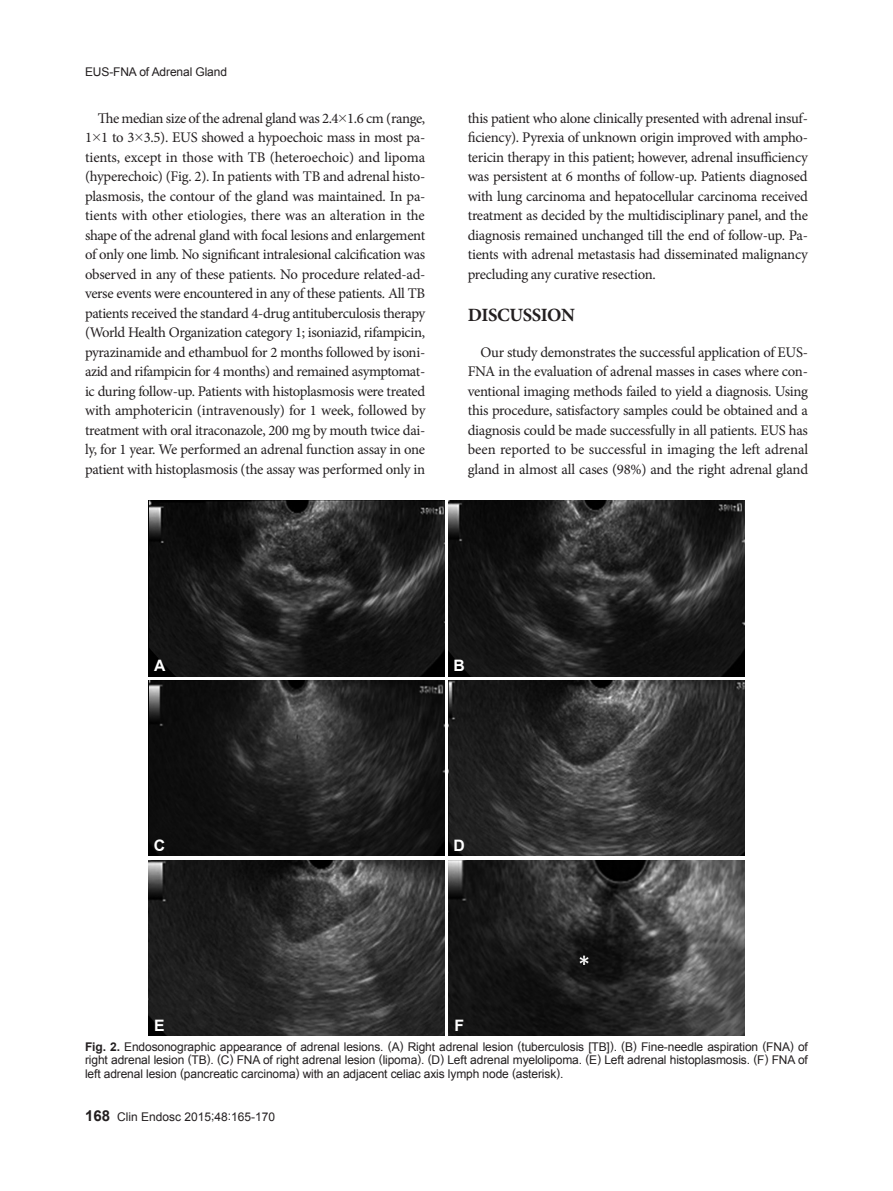
<style>
.page{position:relative;width:893px;height:1191px;background:#fff}
.page>*{position:absolute;margin:0;border:0;box-sizing:border-box;transform-origin:0 0}
.큰제목{font:700 18.75px "Minion Pro";letter-spacing:-.02em;color:#231f20}
.t1{font:700 15.75px "Arial";color:#fff}
.본문{font:14.7px/19.5px "Minion Pro";letter-spacing:-.02em;color:#231f20;text-align:justify}
.그림제목{font:12px/13.5px "Arial";letter-spacing:-.01em;color:#231f20;text-align:justify}
.s1{font-family:"Garamond"}
.s2{font-weight:700}
.s3{font-weight:700;font-size:15px}
</style>
<div class="page">
<img style="left:149px;top:500px;width:295px;height:176px">
<img style="left:149px;top:680px;width:295px;height:176px">
<img style="left:149px;top:860px;width:295px;height:175px">
<img style="left:449px;top:500px;width:295px;height:176px">
<img style="left:449px;top:680px;width:295px;height:176px">
<img style="left:449px;top:860px;width:295px;height:175px">
<p class="그림제목" style="left:85px;top:65px;width:143px">EUS-FNA of Adrenal Gland</p>
<p class="본문" style="left:85px;top:108px;width:342px;text-indent:13px">The median size of the adrenal gland was 2.4<span class="s1">×</span>1.6 cm (range, 1<span class="s1">×</span>1 to 3<span class="s1">×</span>3.5). EUS showed a hypoechoic mass in most pa&shy;tients, except in those with TB (heteroechoic) and lipoma (hyperechoic) (Fig. 2). In patients with TB and adrenal histo&shy;plasmosis, the contour of the gland was maintained. In pa&shy;tients with other etiologies, there was an alteration in the shape of the adrenal gland with focal lesions and enlargement of only one limb. No significant intralesional calcification was observed in any of these patients. No procedure related-ad&shy;verse events were encountered in any of these patients. All TB patients received the standard 4-drug antituberculosis therapy (World Health Organization category 1; isoniazid, rifampicin, pyrazinamide and ethambuol for 2 months followed by isoni&shy;azid and rifampicin for 4 months) and remained asymptomat&shy;ic during follow-up. Patients with histoplasmosis were treated with amphotericin (intravenously) for 1 week, followed by treatment with oral itraconazole, 200 mg by mouth twice dai&shy;ly, for 1 year. We performed an adrenal function assay in one patient with histoplasmosis (the assay was performed only in</p>
<p class="본문" style="left:468px;top:108px;width:342px">this patient who alone clinically presented with adrenal insuf&shy;ficiency). Pyrexia of unknown origin improved with ampho&shy;tericin therapy in this patient; however, adrenal insufficiency was persistent at 6 months of follow-up. Patients diagnosed with lung carcinoma and hepatocellular carcinoma received treatment as decided by the multidisciplinary panel, and the diagnosis remained unchanged till the end of follow-up. Pa&shy;tients with adrenal metastasis had disseminated malignancy precluding any curative resection.</p>
<p class="큰제목" style="left:468px;top:302px;width:109px">DISCUSSION</p>
<p class="본문" style="left:468px;top:342px;width:342px;text-indent:13px">Our study demonstrates the successful application of EUS-FNA in the evaluation of adrenal masses in cases where con&shy;ventional imaging methods failed to yield a diagnosis. Using this procedure, satisfactory samples could be obtained and a diagnosis could be made successfully in all patients. EUS has been reported to be successful in imaging the left adrenal gland in almost all cases (98%) and the right adrenal gland</p>
<p class="t1" style="left:154px;top:655px;width:13px">A</p>
<p class="t1" style="left:454px;top:655px;width:13px">B</p>
<p class="t1" style="left:154px;top:835px;width:13px">C</p>
<p class="t1" style="left:454px;top:835px;width:13px">D</p>
<p class="t1" style="left:154px;top:1014px;width:12px">E</p>
<p class="t1" style="left:454px;top:1014px;width:11px">F</p>
<p class="그림제목" style="left:85px;top:1039px;width:724px"><span class="s2">Fig. 2.</span> Endosonographic appearance of adrenal lesions. (A) Right adrenal lesion (tuberculosis [TB]). (B) Fine-needle aspiration (FNA) of right adrenal lesion (TB). (C) FNA of right adrenal lesion (lipoma). (D) Left adrenal myelolipoma. (E) Left adrenal histoplasmosis. (F) FNA of left adrenal lesion (pancreatic carcinoma) with an adjacent celiac axis lymph node (asterisk).</p>
<p class="그림제목" style="left:85px;top:1110px;width:192px"><span class="s3">168</span> Clin Endosc 2015;48:165-170</p>
</div>
